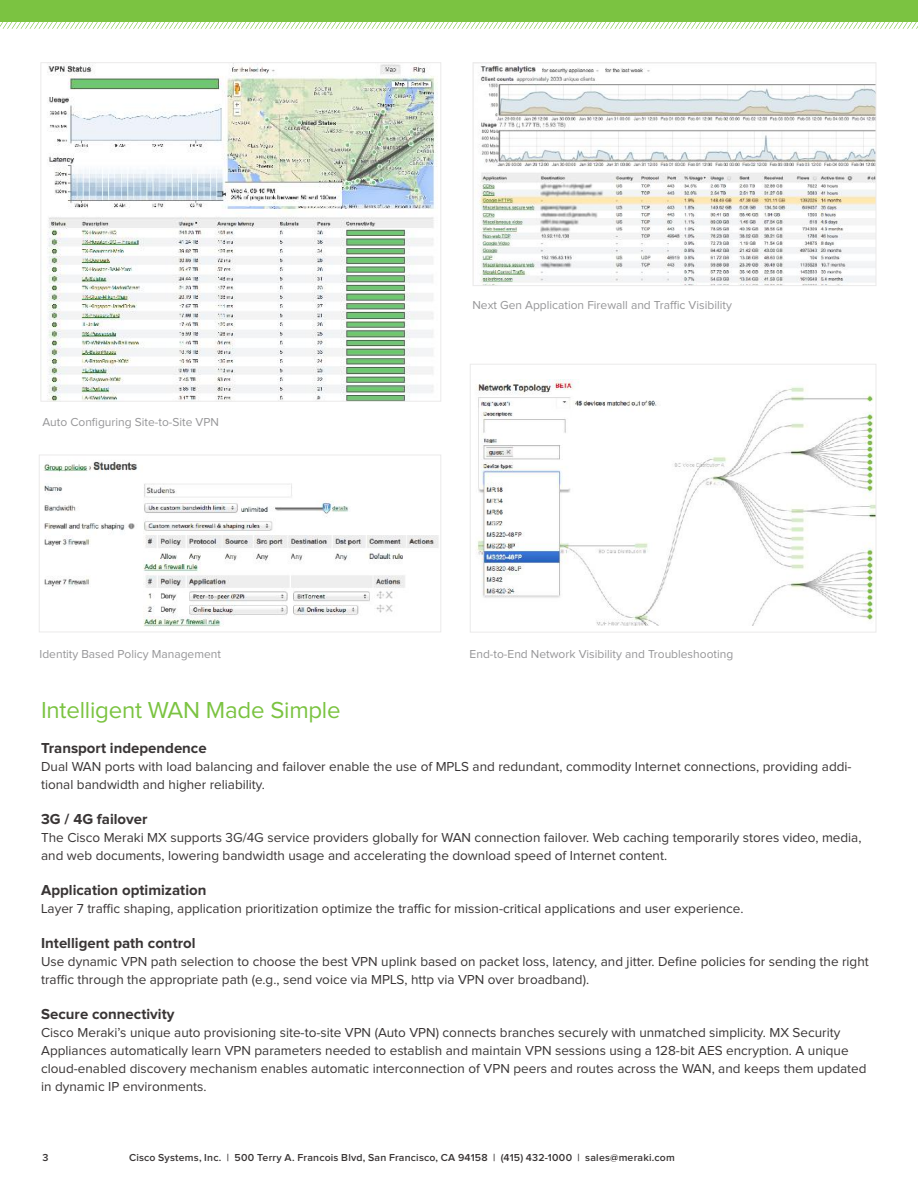
<style>
.page{position:relative;width:918px;height:1188px;background:#fff}
.page>*{position:absolute;margin:0;border:0;box-sizing:border-box;transform-origin:0 0}
.t1{font:24px "Proxima Nova";letter-spacing:-.01em;color:#7bc341}
.t2{font:700 15px "Proxima Nova";color:#393535}
.t3{font:13.5px/18px "Proxima Nova";color:#393535}
.t4{font:12px "Proxima Nova";color:#969698}
.t5{font:600 10.5px "Proxima Nova";letter-spacing:.02em;color:#393535}
</style>
<div class="page">
<div style="left:0;top:0;width:918px;height:22px;background:#7bc341"></div>
<svg style="left:0;top:22px;width:918px;height:7px"></svg>
<img style="left:479px;top:64px;width:395px;height:220px">
<div style="left:473px;top:62px;width:403px;height:224px;border:1px solid #ebeaea"></div>
<img style="left:476px;top:379px;width:398px;height:247px">
<div style="left:470px;top:364px;width:406px;height:269px;border:1px solid #ebeaea"></div>
<img style="left:43px;top:461px;width:396px;height:166px">
<div style="left:39px;top:455px;width:402px;height:177px;border:1px solid #ebeaea"></div>
<img style="left:47px;top:64px;width:391px;height:336px">
<div style="left:40px;top:62px;width:401px;height:340px;border:1px solid #ebeaea"></div>
<p class="t4" style="left:43px;top:415px;width:178px">Auto Configuring Site-to-Site VPN</p>
<p class="t4" style="left:472px;top:298px;width:261px">Next Gen Application Firewall and Traffic Visibility</p>
<p class="t4" style="left:40px;top:647px;width:183px">Identity Based Policy Management</p>
<p class="t4" style="left:470px;top:648px;width:265px">End-to-End Network Visibility and Troubleshooting</p>
<h1 class="t1" style="left:41px;top:697px;width:301px">Intelligent WAN Made Simple</h1>
<p class="t2" style="left:41px;top:740px;width:167px">Transport independence</p>
<p class="t3" style="left:41px;top:758px;width:812px">Dual WAN ports with load balancing and failover enable the use of MPLS and redundant, commodity Internet connections, providing addi&shy;tional bandwidth and higher reliability.</p>
<p class="t2" style="left:41px;top:811px;width:108px">3G / 4G failover</p>
<p class="t3" style="left:41px;top:829px;width:822px">The Cisco Meraki MX supports 3G/4G service providers globally for WAN connection failover. Web caching temporarily stores video, media, and web documents, lowering bandwidth usage and accelerating the download speed of Internet content.</p>
<p class="t2" style="left:41px;top:882px;width:167px">Application optimization</p>
<p class="t3" style="left:41px;top:900px;width:704px">Layer 7 traffic shaping, application prioritization optimize the traffic for mission-critical applications and user experience.</p>
<p class="t2" style="left:41px;top:935px;width:156px">Intelligent path control</p>
<p class="t3" style="left:41px;top:953px;width:829px">Use dynamic VPN path selection to choose the best VPN uplink based on packet loss, latency, and jitter. Define policies for sending the right traffic through the appropriate path (e.g., send voice via MPLS, http via VPN over broadband).</p>
<p class="t2" style="left:41px;top:1006px;width:135px">Secure connectivity</p>
<p class="t3" style="left:41px;top:1024px;width:827px">Cisco Meraki’s unique auto provisioning site-to-site VPN (Auto VPN) connects branches securely with unmatched simplicity. MX Security Appliances automatically learn VPN parameters needed to establish and maintain VPN sessions using a 128-bit AES encryption. A unique cloud-enabled discovery mechanism enables automatic interconnection of VPN peers and routes across the WAN, and keeps them updated in dynamic IP environments.</p>
<p class="t5" style="left:43px;top:1152px;width:8px">3</p>
<p class="t5" style="left:129px;top:1151px;width:547px">Cisco Systems, Inc. | 500 Terry A. Francois Blvd, San Francisco, CA 94158 | (415) 432-1000 | sales@meraki.com</p>
</div>
